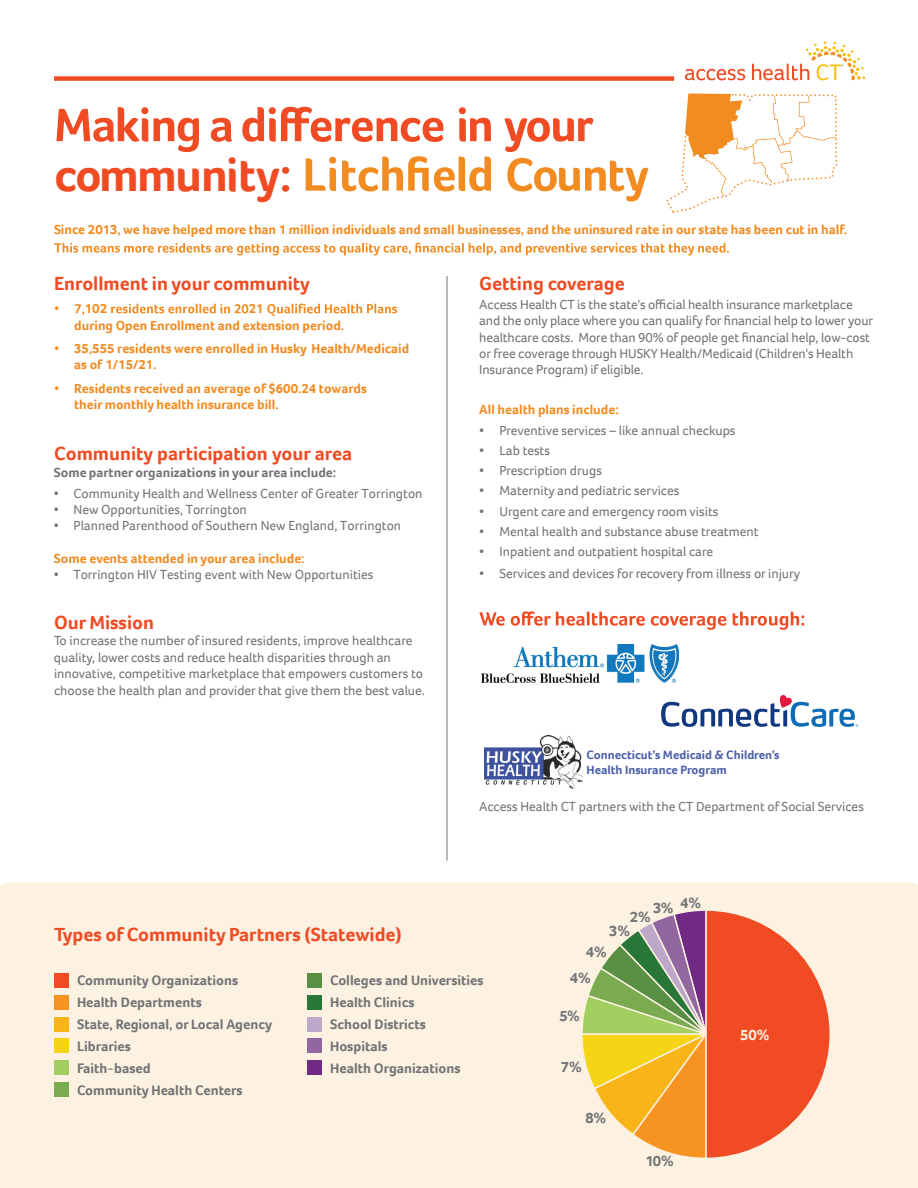
<style>
.page{position:relative;width:918px;height:1188px;background:#fff}
.page>*{position:absolute;margin:0;border:0;box-sizing:border-box;transform-origin:0 0}
.t1{font:700 48px "Foco";letter-spacing:-.035em;color:#f04b23}
.t2{font:700 19.5px "Foco";color:#f04b23}
.t3{font:700 15.3px "Foco";color:#717375}
.t4{font:700 15.3px "Foco";color:#fdf1e2}
.t5{font:700 14.25px "Foco";color:#717375}
.t6{font:13.5px/16.2px "Foco";color:#717375}
.t7{font:700 13.5px/16.5px "Foco";color:#f28b20}
.t8{font:700 13.5px "Foco";color:#717375}
.t9{font:700 12.45px/14.7px "Foco";color:#4b5faa}
</style>
<div class="page">
<svg style="left:54px;top:243px;width:675px;height:12px"></svg>
<hr style="left:447px;top:276px;width:1px;height:585px;background:#717375">
<img style="left:484px;top:735px;width:98px;height:54px">
<img style="left:481px;top:645px;width:197px;height:37px">
<svg style="left:661px;top:695px;width:197px;height:32px"></svg>
<svg style="left:666px;top:94px;width:171px;height:119px"></svg>
<div style="left:710px;top:127px;width:8px;height:8px;background:#f28b20;border-radius:50%"></div>
<svg style="left:56px;top:107px;width:592px;height:95px"></svg>
<svg style="left:75px;top:304px;width:9px;height:11px"></svg>
<svg style="left:111px;top:304px;width:137px;height:9px"></svg>
<svg style="left:267px;top:304px;width:130px;height:12px"></svg>
<svg style="left:479px;top:611px;width:325px;height:19px"></svg>
<div style="left:54px;top:76px;width:620px;height:5px;background:#f04b23"></div>
<svg style="left:685px;top:69px;width:60px;height:11px"></svg>
<svg style="left:752px;top:41px;width:113px;height:39px"></svg>
<div style="left:0;top:882px;width:918px;height:306px;background:#fdf1e2"></div>
<div style="left:54px;top:973px;width:14px;height:15px;background:#f04b23"></div>
<div style="left:54px;top:995px;width:14px;height:14px;background:#f79320"></div>
<div style="left:54px;top:1017px;width:14px;height:14px;background:#f9b517"></div>
<div style="left:54px;top:1039px;width:14px;height:14px;background:#f4d415"></div>
<div style="left:54px;top:1061px;width:14px;height:14px;background:#a2cf5f"></div>
<div style="left:54px;top:1083px;width:14px;height:14px;background:#7aab50"></div>
<div style="left:307px;top:973px;width:15px;height:15px;background:#598f43"></div>
<div style="left:307px;top:995px;width:15px;height:14px;background:#297639"></div>
<div style="left:307px;top:1017px;width:15px;height:14px;background:#bea8c9"></div>
<div style="left:307px;top:1039px;width:15px;height:14px;background:#9267a0"></div>
<div style="left:307px;top:1061px;width:15px;height:14px;background:#702a83"></div>
<svg style="left:580px;top:909px;width:252px;height:251px;background:#e09662"></svg>
<h1 class="t1" style="left:54px;top:143px;width:239px">community:</h1>
<p class="t7" style="left:54px;top:221px;width:795px">Since 2013, we have helped more than 1 million individuals and small businesses, and the uninsured rate in our state has been cut in half.</p>
<h2 class="t2" style="left:54px;top:271px;width:257px">Enrollment in your community</h2>
<p class="t7" style="left:54px;top:300px;width:55px">• 102</p>
<p class="t7" style="left:74px;top:300px;width:272px;text-indent:175px">21<br>during Open Enrollment and extension period.</p>
<p class="t7" style="left:74px;top:340px;width:337px;text-indent:-20px">• 35,555 residents were enrolled in Husky Health/Medicaid as of 1/15/21.</p>
<p class="t7" style="left:74px;top:380px;width:294px;text-indent:-20px">• Residents received an average of $600.24 towards their monthly health insurance bill.</p>
<h2 class="t2" style="left:54px;top:440px;width:300px">Community participation your area</h2>
<p class="t8" style="left:54px;top:463px;width:284px">Some partner organizations in your area include:</p>
<p class="t6" style="left:54px;top:485px;width:370px">• Community Health and Wellness Center of Greater Torrington</p>
<p class="t6" style="left:54px;top:501px;width:194px">• New Opportunities, Torrington</p>
<p class="t6" style="left:54px;top:518px;width:349px">• Planned Parenthood of Southern New England, Torrington</p>
<p class="t7" style="left:54px;top:550px;width:252px">Some events attended in your area include:</p>
<p class="t6" style="left:54px;top:566px;width:321px">• Torrington HIV Testing event with New Opportunities</p>
<h2 class="t2" style="left:54px;top:609px;width:102px">Our Mission</h2>
<p class="t6" style="left:54px;top:632px;width:372px">To increase the number of insured residents, improve healthcare quality, lower costs and reduce health disparities through an innovative, competitive marketplace that empowers customers to choose the health plan and provider that give them the best value.</p>
<h2 class="t2" style="left:479px;top:271px;width:147px">Getting coverage</h2>
<p class="t6" style="left:479px;top:296px;width:395px">Access Health CT is the state's official health insurance marketplace and the only place where you can qualify for financial help to lower your healthcare costs. More than 90% of people get financial help, low-cost or free coverage through HUSKY Health/Medicaid (Children's Health Insurance Program) if eligible.</p>
<p class="t7" style="left:479px;top:402px;width:141px">All health plans include:</p>
<p class="t6" style="left:479px;top:422px;width:258px">• Preventive services – like annual checkups</p>
<p class="t6" style="left:479px;top:442px;width:72px">• Lab tests</p>
<p class="t6" style="left:479px;top:462px;width:124px">• Prescription drugs</p>
<p class="t6" style="left:479px;top:483px;width:202px">• Maternity and pediatric services</p>
<p class="t6" style="left:479px;top:503px;width:241px">• Urgent care and emergency room visits</p>
<p class="t6" style="left:479px;top:523px;width:281px">• Mental health and substance abuse treatment</p>
<p class="t6" style="left:479px;top:543px;width:235px">• Inpatient and outpatient hospital care</p>
<p class="t6" style="left:479px;top:565px;width:323px">• Services and devices for recovery from illness or injury</p>
<p class="t9" style="left:587px;top:748px;width:195px">Connecticut’s Medicaid &amp; Children’s<br>Health Insurance Program</p>
<p class="t6" style="left:479px;top:799px;width:386px">Access Health CT partners with the CT Department of Social Services</p>
<p class="t3" style="left:653px;top:895px;width:49px">3% 4%</p>
<p class="t3" style="left:630px;top:907px;width:23px">2%</p>
<h2 class="t2" style="left:54px;top:921px;width:349px">Types of Community Partners (Statewide)</h2>
<p class="t5" style="left:77px;top:971px;width:163px">Community Organizations</p>
<p class="t5" style="left:330px;top:971px;width:155px">Colleges and Universities</p>
<p class="t5" style="left:77px;top:993px;width:126px">Health Departments</p>
<p class="t5" style="left:330px;top:993px;width:86px">Health Clinics</p>
<p class="t5" style="left:77px;top:1014px;width:197px">State, Regional, or Local Agency</p>
<p class="t5" style="left:330px;top:1015px;width:97px">School Districts</p>
<p class="t5" style="left:77px;top:1037px;width:56px">Libraries</p>
<p class="t5" style="left:330px;top:1037px;width:59px">Hospitals</p>
<p class="t5" style="left:77px;top:1059px;width:75px">Faith-based</p>
<p class="t5" style="left:77px;top:1081px;width:167px">Community Health Centers</p>
<p class="t5" style="left:330px;top:1059px;width:132px">Health Organizations</p>
<p class="t3" style="left:609px;top:921px;width:23px">3%</p>
<p class="t3" style="left:586px;top:942px;width:23px">4%</p>
<p class="t3" style="left:570px;top:968px;width:23px">4%</p>
<p class="t3" style="left:560px;top:1006px;width:22px">5%</p>
<p class="t3" style="left:561px;top:1057px;width:23px">7%</p>
<p class="t3" style="left:586px;top:1108px;width:22px">8%</p>
<p class="t3" style="left:645px;top:1151px;width:30px">10%</p>
<p class="t4" style="left:740px;top:1024px;width:31px">50%</p>
</div>
